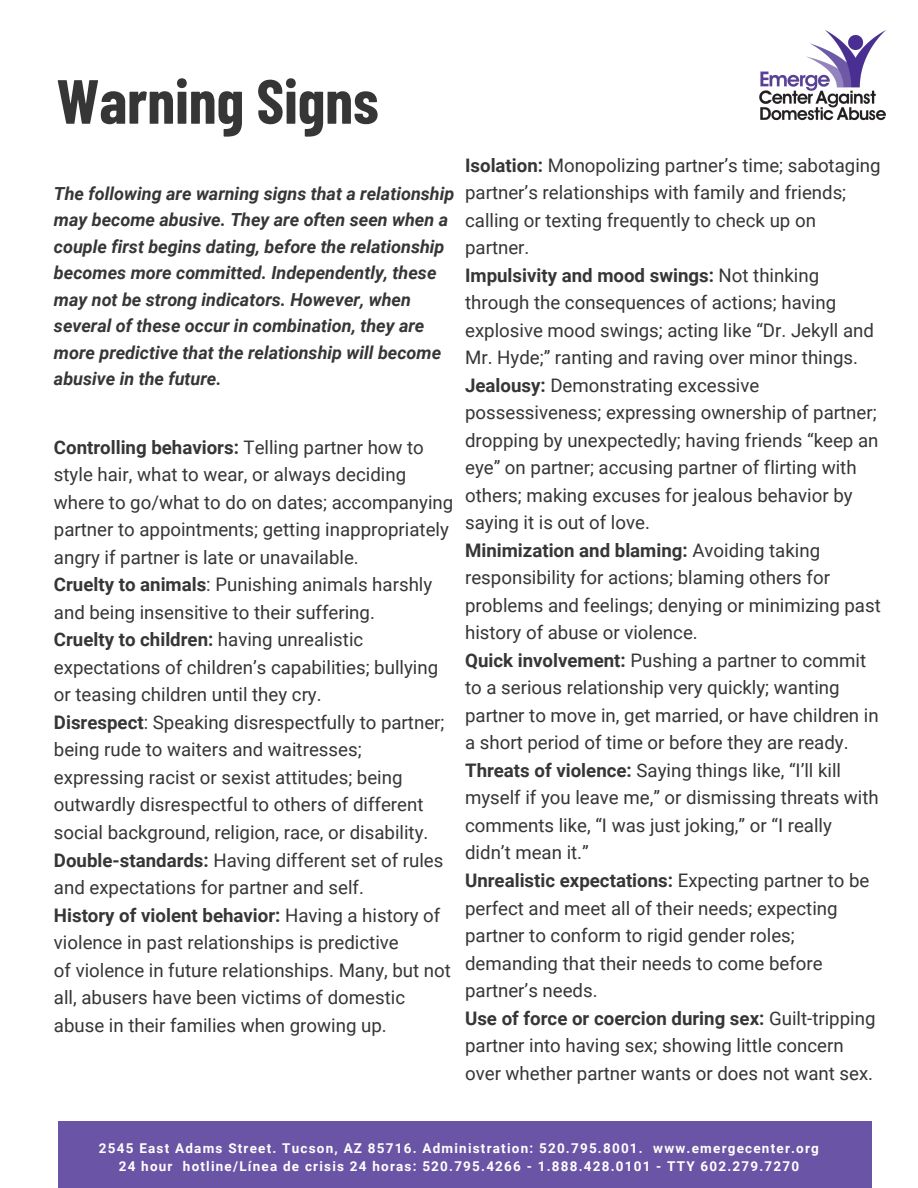
<style>
.page{position:relative;width:918px;height:1188px;background:#fff}
.page>*{position:absolute;margin:0;border:0;box-sizing:border-box;transform-origin:0 0}
.t1{font:700 62.25px "Barlow Condensed";color:#363636}
.t2{font:18.6px/27.5px "Roboto";color:#363636}
.t3{font:italic 700 18px/26.4px "Roboto";color:#363636}
.t4{font:700 13.5px/18px "Roboto";letter-spacing:.09em;color:#fff;text-align:center}
.s1{font-weight:700}
</style>
<div class="page">
<div style="left:59px;top:1121px;width:812px;height:67px;background:#6a54a5"></div>
<img style="left:759px;top:30px;width:127px;height:91px">
<h1 class="t1" style="left:56px;top:61px;width:324px">Warning Signs</h1>
<p class="t3" style="left:54px;top:181px;width:402px">The following are warning signs that a relationship may become abusive. They are often seen when a couple first begins dating, before the relationship becomes more committed. Independently, these may not be strong indicators. However, when several of these occur in combination, they are more predictive that the relationship will become abusive in the future.</p>
<p class="t2" style="left:54px;top:434px;width:401px"><span class="s1">Controlling behaviors:</span> Telling partner how to style hair, what to wear, or always deciding where to go/what to do on dates; accompanying partner to appointments; getting inappropriately angry if partner is late or unavailable.<br><span class="s1">Cruelty to animals</span>: Punishing animals harshly and being insensitive to their suffering.<br><span class="s1">Cruelty to children:</span> having unrealistic expectations of children’s capabilities; bullying or teasing children until they cry.<br><span class="s1">Disrespect</span>: Speaking disrespectfully to partner; being rude to waiters and waitresses; expressing racist or sexist attitudes; being outwardly disrespectful to others of different social background, religion, race, or disability.<br><span class="s1">Double-standards:</span> Having different set of rules and expectations for partner and self.<br><span class="s1">History of violent behavior:</span> Having a history of violence in past relationships is predictive<br>of violence in future relationships. Many, but not all, abusers have been victims of domestic abuse in their families when growing up.</p>
<p class="t2" style="left:465px;top:152px;width:417px"><span class="s1">Isolation:</span> Monopolizing partner’s time; sabotaging partner’s relationships with family and friends; calling or texting frequently to check up on partner.<br><span class="s1">Impulsivity and mood swings:</span> Not thinking through the consequences of actions; having explosive mood swings; acting like “Dr. Jekyll and Mr. Hyde;” ranting and raving over minor things.<br><span class="s1">Jealousy:</span> Demonstrating excessive possessiveness; expressing ownership of partner; dropping by unexpectedly; having friends “keep an eye” on partner; accusing partner of flirting with others; making excuses for jealous behavior by saying it is out of love.<br><span class="s1">Minimization and blaming:</span> Avoiding taking responsibility for actions; blaming others for problems and feelings; denying or minimizing past history of abuse or violence.<br><span class="s1">Quick involvement:</span> Pushing a partner to commit to a serious relationship very quickly; wanting partner to move in, get married, or have children in a short period of time or before they are ready.<br><span class="s1">Threats of violence:</span> Saying things like, “I’ll kill myself if you leave me,” or dismissing threats with comments like, “I was just joking,” or “I really didn’t mean it.”<br><span class="s1">Unrealistic expectations:</span> Expecting partner to be perfect and meet all of their needs; expecting partner to conform to rigid gender roles; demanding that their needs to come before partner’s needs.<br><span class="s1">Use of force or coercion during sex:</span> Guilt-tripping partner into having sex; showing little concern over whether partner wants or does not want sex.</p>
<p class="t4" style="left:99px;top:1140px;width:722px">2545 East Adams Street. Tucson, AZ 85716. Administration: 520.795.8001. www.emergecenter.org<br>24 hour hotline/Línea de crisis 24 horas: 520.795.4266 - 1.888.428.0101 - TTY 602.279.7270</p>
</div>
